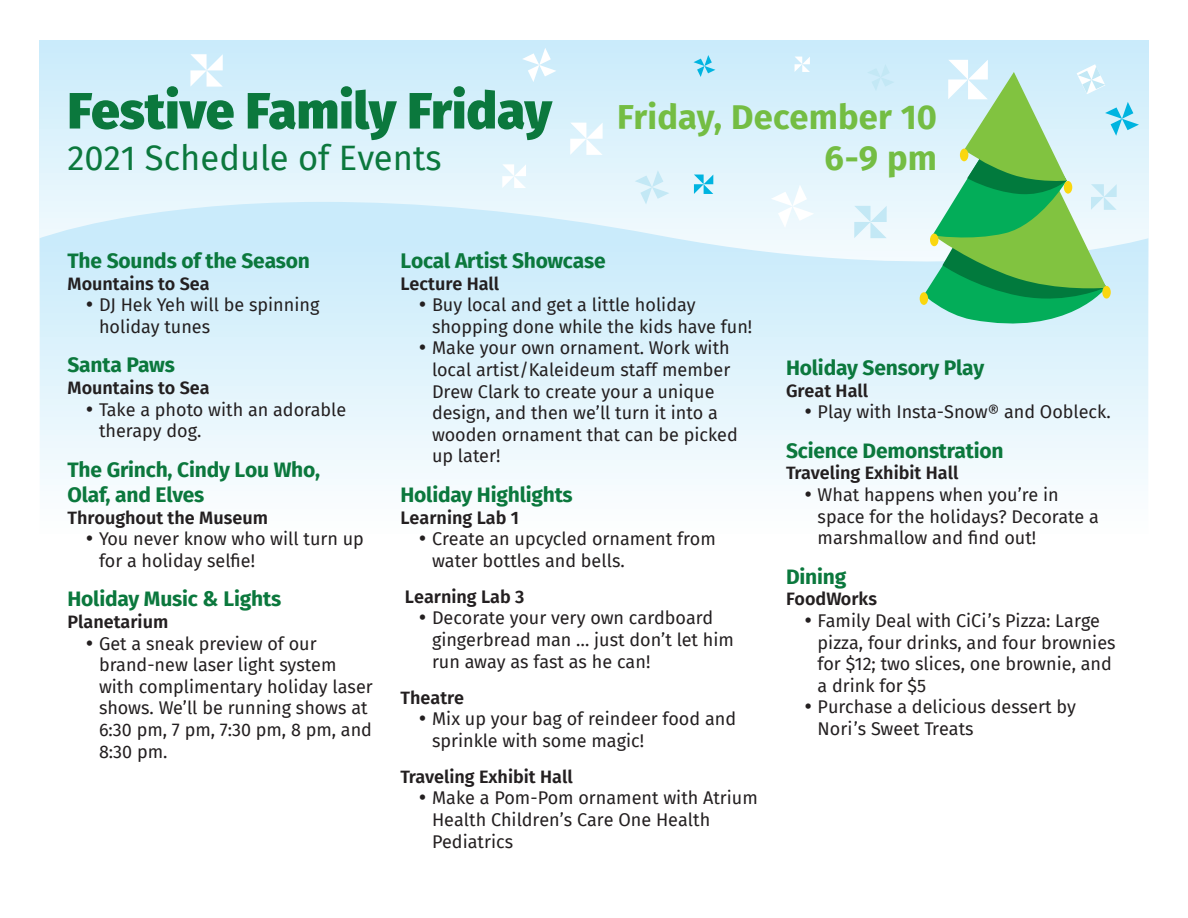
<style>
.page{position:relative;width:1188px;height:918px;background:#fff}
.page>*{position:absolute;margin:0;border:0;box-sizing:border-box;transform-origin:0 0}
.t1{font:800 51px "Fira Sans";color:#0b783d}
.t2{font:700 34.5px "Fira Sans";letter-spacing:.005em;color:#74bd43}
.t3{font:34.5px "Fira Sans";color:#0b783d}
.t4{font:700 21px/25.2px "Fira Sans";letter-spacing:-.01em;color:#0b783d}
.t5{font:18px/21.6px "Fira Sans";color:#231f20}
.t6{font:600 18px "Fira Sans";color:#231f20}
</style>
<div class="page">
<svg style="left:40px;top:40px;width:1108px;height:162px;background:#d8f0fb"></svg>
<svg style="left:40px;top:202px;width:1108px;height:283px"></svg>
<div style="left:920px;top:292px;width:8px;height:13px;background:#fad70f;border-radius:50%"></div>
<svg style="left:694px;top:55px;width:21px;height:22px"></svg>
<svg style="left:519px;top:48px;width:37px;height:34px"></svg>
<svg style="left:795px;top:57px;width:15px;height:15px"></svg>
<svg style="left:867px;top:64px;width:27px;height:27px"></svg>
<svg style="left:502px;top:164px;width:24px;height:24px"></svg>
<svg style="left:924px;top:60px;width:215px;height:278px;background:#98d5ad"></svg>
<svg style="left:771px;top:185px;width:48px;height:43px"></svg>
<svg style="left:635px;top:170px;width:34px;height:34px"></svg>
<svg style="left:694px;top:175px;width:19px;height:19px"></svg>
<svg style="left:190px;top:54px;width:33px;height:33px"></svg>
<svg style="left:854px;top:206px;width:33px;height:32px"></svg>
<svg style="left:570px;top:123px;width:33px;height:32px"></svg>
<h1 class="t1" style="left:68px;top:65px;width:486px">Festive Family Friday</h1>
<h2 class="t2" style="left:617px;top:87px;width:321px">Friday, December 10</h2>
<h2 class="t3" style="left:67px;top:132px;width:376px">2021 Schedule of Events</h2>
<h2 class="t2" style="left:824px;top:129px;width:114px">6-9 pm</h2>
<p class="t4" style="left:68px;top:247px;width:244px">The Sounds of the Season</p>
<p class="t6" style="left:68px;top:269px;width:144px">Mountains to Sea</p>
<p class="t5" style="left:99px;top:294px;width:222px;text-indent:-14px">• DJ Hek Yeh will be spinning holiday tunes</p>
<p class="t4" style="left:68px;top:351px;width:109px">Santa Paws</p>
<p class="t6" style="left:68px;top:373px;width:144px">Mountains to Sea</p>
<p class="t5" style="left:99px;top:398px;width:249px;text-indent:-14px">• Take a photo with an adorable therapy dog.</p>
<p class="t4" style="left:68px;top:455px;width:254px">The Grinch, Cindy Lou Who,<br>Olaf, and Elves</p>
<p class="t6" style="left:68px;top:503px;width:202px">Throughout the Museum</p>
<p class="t5" style="left:99px;top:528px;width:266px;text-indent:-14px">• You never know who will turn up for a holiday selfie!</p>
<p class="t4" style="left:68px;top:585px;width:215px">Holiday Music &amp; Lights</p>
<p class="t6" style="left:68px;top:607px;width:102px">Planetarium</p>
<p class="t5" style="left:99px;top:632px;width:275px;text-indent:-14px">• Get a sneak preview of our brand-new laser light system with complimentary holiday laser shows. We’ll be running shows at<br>6:30 pm, 7 pm, 7:30 pm, 8 pm, and<br>8:30 pm.</p>
<p class="t4" style="left:400px;top:247px;width:207px">Local Artist Showcase</p>
<p class="t6" style="left:400px;top:269px;width:100px">Lecture Hall</p>
<p class="t5" style="left:432px;top:294px;width:322px;text-indent:-14px">• Buy local and get a little holiday shopping done while the kids have fun!</p>
<p class="t5" style="left:432px;top:337px;width:307px;text-indent:-14px">• Make your own ornament. Work with local artist/Kaleideum staff member<br>Drew Clark to create your a unique design, and then we’ll turn it into a wooden ornament that can be picked up later!</p>
<p class="t4" style="left:400px;top:481px;width:174px">Holiday Highlights</p>
<p class="t6" style="left:400px;top:503px;width:120px">Learning Lab 1</p>
<p class="t5" style="left:432px;top:528px;width:285px;text-indent:-14px">• Create an upcycled ornament from water bottles and bells.</p>
<p class="t6" style="left:405px;top:582px;width:121px">Learning Lab 3</p>
<p class="t5" style="left:432px;top:607px;width:303px;text-indent:-14px">• Decorate your very own cardboard gingerbread man … just don’t let him run away as fast as he can!</p>
<p class="t6" style="left:400px;top:683px;width:65px">Theatre</p>
<p class="t5" style="left:432px;top:708px;width:306px;text-indent:-14px">• Mix up your bag of reindeer food and sprinkle with some magic!</p>
<p class="t6" style="left:400px;top:762px;width:174px">Traveling Exhibit Hall</p>
<p class="t5" style="left:432px;top:787px;width:327px;text-indent:-14px">• Make a Pom-Pom ornament with Atrium<br>Health Children’s Care One Health<br>Pediatrics</p>
<p class="t4" style="left:786px;top:354px;width:200px">Holiday Sensory Play</p>
<p class="t6" style="left:786px;top:375px;width:84px">Great Hall</p>
<p class="t5" style="left:804px;top:401px;width:308px">• Play with Insta-Snow® and Oobleck.</p>
<p class="t4" style="left:786px;top:436px;width:219px">Science Demonstration</p>
<p class="t6" style="left:786px;top:458px;width:174px">Traveling Exhibit Hall</p>
<p class="t5" style="left:818px;top:483px;width:283px;text-indent:-14px">• What happens when you’re in space for the holidays? Decorate a marshmallow and find out!</p>
<p class="t4" style="left:786px;top:562px;width:62px">Dining</p>
<p class="t6" style="left:786px;top:584px;width:92px">FoodWorks</p>
<p class="t5" style="left:818px;top:609px;width:300px;text-indent:-14px">• Family Deal with CiCi’s Pizza: Large pizza, four drinks, and four brownies for $12; two slices, one brownie, and a drink for $5</p>
<p class="t5" style="left:818px;top:696px;width:260px;text-indent:-14px">• Purchase a delicious dessert by<br>Nori’s Sweet Treats</p>
</div>
